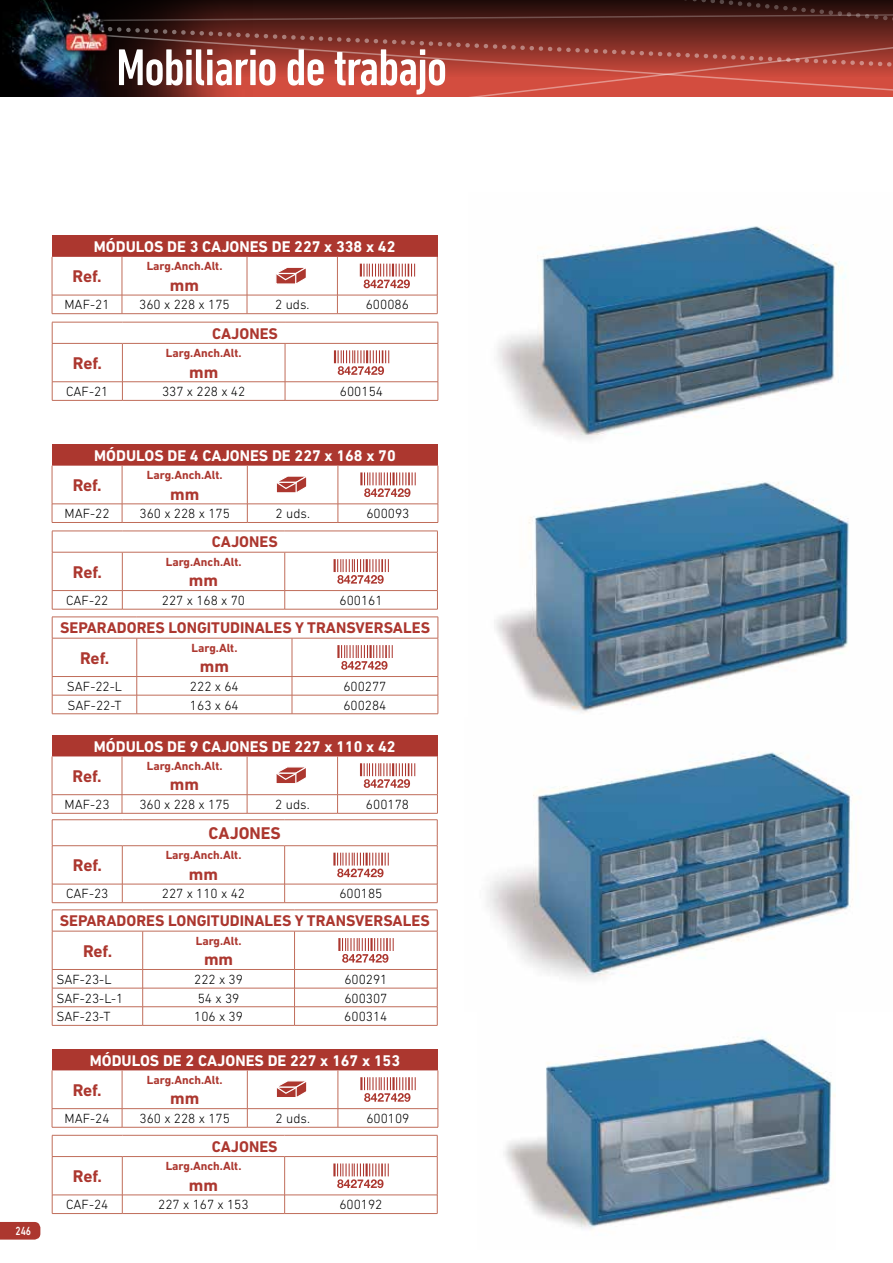
<style>
.page{position:relative;width:893px;height:1263px;background:#fff}
.page>*{position:absolute;margin:0;border:0;box-sizing:border-box;transform-origin:0 0}
.t1{font:500 condensed 52.5px "DIN Next LT Pro";letter-spacing:-.02em;color:#fff}
.t2{font:700 17.25px "DIN Next LT Pro";color:#ac372f}
.t3{font:700 15.75px "DIN Next LT Pro";color:#fff}
.t4{font:700 15.75px "DIN Next LT Pro";color:#ac372f}
.t5{font:300 13.5px "DIN Next LT Pro";color:#000}
.t6{font:700 12px "DIN Next LT Pro";color:#ac372f}
.t7{font:500 12px "DIN Next LT Pro";color:#fff;scale:.8 1}
</style>
<div class="page">
<img style="left:0;top:0;width:287px;height:97px">
<svg style="left:105px;top:31px;width:320px;height:66px;background:#8c352c"></svg>
<svg style="left:94px;top:7px;width:331px;height:24px;background:#3e1915"></svg>
<svg style="left:425px;top:0;width:468px;height:97px;background:#8b362d"></svg>
<img style="left:64px;top:9px;width:47px;height:45px">
<svg style="left:0;top:1222px;width:40px;height:17px"></svg>
<img style="left:494px;top:481px;width:355px;height:232px">
<img style="left:487px;top:752px;width:366px;height:228px">
<img style="left:497px;top:226px;width:349px;height:214px">
<div style="left:52px;top:236px;width:385px;height:21px;background:#ac372f"></div>
<svg style="left:52px;top:257px;width:386px;height:57px"></svg>
<div style="left:52px;top:444px;width:386px;height:22px;background:#ac372f"></div>
<hr style="left:52px;top:522px;width:70px;height:1px;background:#c06d5a">
<hr style="left:122px;top:522px;width:125px;height:1px;background:#c06d5a">
<hr style="left:247px;top:522px;width:91px;height:1px;background:#c06d5a">
<hr style="left:338px;top:522px;width:100px;height:1px;background:#c06d5a">
<svg style="left:52px;top:466px;width:387px;height:56px"></svg>
<div style="left:52px;top:735px;width:385px;height:21px;background:#ac372f"></div>
<hr style="left:52px;top:813px;width:70px;height:1px;background:#c06d5a">
<hr style="left:122px;top:813px;width:125px;height:1px;background:#c06d5a">
<hr style="left:247px;top:813px;width:91px;height:1px;background:#c06d5a">
<hr style="left:338px;top:813px;width:99px;height:1px;background:#c06d5a">
<svg style="left:52px;top:756px;width:386px;height:57px"></svg>
<div style="left:52px;top:1049px;width:386px;height:21px;background:#ac372f"></div>
<hr style="left:52px;top:1127px;width:70px;height:1px;background:#c06d5a">
<hr style="left:122px;top:1127px;width:125px;height:1px;background:#c06d5a">
<hr style="left:247px;top:1127px;width:91px;height:1px;background:#c06d5a">
<hr style="left:338px;top:1127px;width:100px;height:1px;background:#c06d5a">
<svg style="left:52px;top:1070px;width:387px;height:57px"></svg>
<hr style="left:52px;top:400px;width:70px;height:1px;background:#c06d5a">
<hr style="left:122px;top:400px;width:163px;height:1px;background:#c06d5a">
<hr style="left:285px;top:400px;width:153px;height:1px;background:#c06d5a">
<svg style="left:52px;top:322px;width:387px;height:78px"></svg>
<hr style="left:52px;top:609px;width:70px;height:1px;background:#c06d5a">
<hr style="left:122px;top:609px;width:163px;height:1px;background:#c06d5a">
<hr style="left:285px;top:609px;width:152px;height:1px;background:#c06d5a">
<svg style="left:52px;top:531px;width:386px;height:78px"></svg>
<hr style="left:52px;top:819px;width:70px;height:1px;background:#c06d5a">
<hr style="left:122px;top:819px;width:163px;height:1px;background:#c06d5a">
<hr style="left:285px;top:819px;width:152px;height:1px;background:#c06d5a">
<svg style="left:52px;top:820px;width:386px;height:83px"></svg>
<hr style="left:52px;top:1213px;width:70px;height:1px;background:#c06d5a">
<hr style="left:122px;top:1213px;width:163px;height:1px;background:#c06d5a">
<hr style="left:285px;top:1213px;width:152px;height:1px;background:#c06d5a">
<svg style="left:52px;top:1135px;width:386px;height:78px"></svg>
<svg style="left:52px;top:617px;width:387px;height:97px"></svg>
<hr style="left:52px;top:1025px;width:91px;height:1px;background:#c06d5a">
<hr style="left:143px;top:1025px;width:152px;height:1px;background:#c06d5a">
<hr style="left:295px;top:1025px;width:142px;height:1px;background:#c06d5a">
<hr style="left:52px;top:909px;width:91px;height:1px;background:#c06d5a">
<hr style="left:143px;top:909px;width:152px;height:1px;background:#c06d5a">
<hr style="left:295px;top:909px;width:142px;height:1px;background:#c06d5a">
<svg style="left:52px;top:910px;width:386px;height:115px"></svg>
<img style="left:504px;top:1036px;width:331px;height:193px">
<h1 class="t1" style="left:116px;top:38px;width:332px">Mobiliario de trabajo</h1>
<p class="t7" style="left:15px;top:1223px;width:21px">246</p>
<p class="t3" style="left:94px;top:238px;width:303px">MÓDULOS DE 3 CAJONES DE 227 x 338 x 42</p>
<p class="t2" style="left:73px;top:266px;width:31px">Ref.</p>
<p class="t6" style="left:147px;top:259px;width:77px">Larg.Anch.Alt.</p>
<p class="t2" style="left:170px;top:275px;width:31px">mm</p>
<p class="t5" style="left:64px;top:297px;width:47px">MAF-21</p>
<p class="t5" style="left:139px;top:297px;width:92px">360 x 228 x 175</p>
<p class="t5" style="left:275px;top:297px;width:36px">2 uds.</p>
<p class="t5" style="left:366px;top:297px;width:45px">600086</p>
<p class="t2" style="left:73px;top:353px;width:31px">Ref.</p>
<p class="t4" style="left:212px;top:324px;width:67px">CAJONES</p>
<p class="t6" style="left:166px;top:346px;width:77px">Larg.Anch.Alt.</p>
<p class="t2" style="left:189px;top:362px;width:31px">mm</p>
<p class="t5" style="left:66px;top:384px;width:44px">CAF-21</p>
<p class="t5" style="left:162px;top:384px;width:85px">337 x 228 x 42</p>
<p class="t5" style="left:340px;top:384px;width:45px">600154</p>
<p class="t3" style="left:94px;top:446px;width:303px">MÓDULOS DE 4 CAJONES DE 227 x 168 x 70</p>
<p class="t2" style="left:73px;top:475px;width:31px">Ref.</p>
<p class="t6" style="left:147px;top:468px;width:77px">Larg.Anch.Alt.</p>
<p class="t2" style="left:170px;top:484px;width:31px">mm</p>
<p class="t5" style="left:65px;top:506px;width:47px">MAF-22</p>
<p class="t5" style="left:139px;top:506px;width:92px">360 x 228 x 175</p>
<p class="t5" style="left:276px;top:506px;width:36px">2 uds.</p>
<p class="t5" style="left:366px;top:506px;width:45px">600093</p>
<p class="t2" style="left:73px;top:562px;width:31px">Ref.</p>
<p class="t4" style="left:212px;top:533px;width:67px">CAJONES</p>
<p class="t6" style="left:166px;top:554px;width:77px">Larg.Anch.Alt.</p>
<p class="t2" style="left:189px;top:570px;width:31px">mm</p>
<p class="t5" style="left:66px;top:593px;width:44px">CAF-22</p>
<p class="t5" style="left:162px;top:593px;width:85px">227 x 168 x 70</p>
<p class="t5" style="left:340px;top:593px;width:45px">600161</p>
<p class="t4" style="left:60px;top:619px;width:371px">SEPARADORES LONGITUDINALES Y TRANSVERSALES</p>
<p class="t2" style="left:80px;top:648px;width:31px">Ref.</p>
<p class="t6" style="left:192px;top:640px;width:47px">Larg.Alt.</p>
<p class="t2" style="left:200px;top:656px;width:31px">mm</p>
<p class="t5" style="left:67px;top:678px;width:57px">SAF-22-L</p>
<p class="t5" style="left:190px;top:678px;width:50px">222 x 64</p>
<p class="t5" style="left:343px;top:678px;width:45px">600277</p>
<p class="t5" style="left:68px;top:697px;width:56px">SAF-22-T</p>
<p class="t5" style="left:190px;top:697px;width:50px">163 x 64</p>
<p class="t5" style="left:343px;top:697px;width:45px">600284</p>
<p class="t3" style="left:94px;top:737px;width:303px">MÓDULOS DE 9 CAJONES DE 227 x 110 x 42</p>
<p class="t2" style="left:73px;top:766px;width:31px">Ref.</p>
<p class="t6" style="left:147px;top:759px;width:77px">Larg.Anch.Alt.</p>
<p class="t2" style="left:170px;top:774px;width:31px">mm</p>
<p class="t5" style="left:64px;top:797px;width:47px">MAF-23</p>
<p class="t5" style="left:139px;top:797px;width:92px">360 x 228 x 175</p>
<p class="t5" style="left:275px;top:797px;width:36px">2 uds.</p>
<p class="t5" style="left:366px;top:797px;width:45px">600178</p>
<p class="t2" style="left:73px;top:855px;width:31px">Ref.</p>
<p class="t2" style="left:209px;top:823px;width:74px">CAJONES</p>
<p class="t6" style="left:166px;top:848px;width:77px">Larg.Anch.Alt.</p>
<p class="t2" style="left:189px;top:864px;width:31px">mm</p>
<p class="t5" style="left:66px;top:886px;width:44px">CAF-23</p>
<p class="t5" style="left:162px;top:886px;width:85px">227 x 110 x 42</p>
<p class="t5" style="left:339px;top:886px;width:45px">600185</p>
<p class="t4" style="left:60px;top:912px;width:371px">SEPARADORES LONGITUDINALES Y TRANSVERSALES</p>
<p class="t2" style="left:83px;top:941px;width:31px">Ref.</p>
<p class="t6" style="left:196px;top:933px;width:47px">Larg.Alt.</p>
<p class="t2" style="left:204px;top:949px;width:31px">mm</p>
<p class="t5" style="left:56px;top:971px;width:57px">SAF-23-L</p>
<p class="t5" style="left:194px;top:971px;width:50px">222 x 39</p>
<p class="t5" style="left:344px;top:971px;width:45px">600291</p>
<p class="t5" style="left:56px;top:990px;width:68px">SAF-23-L-1</p>
<p class="t5" style="left:198px;top:990px;width:43px">54 x 39</p>
<p class="t5" style="left:344px;top:990px;width:45px">600307</p>
<p class="t5" style="left:56px;top:1009px;width:56px">SAF-23-T</p>
<p class="t5" style="left:194px;top:1009px;width:50px">106 x 39</p>
<p class="t5" style="left:344px;top:1009px;width:45px">600314</p>
<p class="t3" style="left:90px;top:1051px;width:312px">MÓDULOS DE 2 CAJONES DE 227 x 167 x 153</p>
<p class="t2" style="left:73px;top:1080px;width:31px">Ref.</p>
<p class="t6" style="left:147px;top:1072px;width:77px">Larg.Anch.Alt.</p>
<p class="t2" style="left:170px;top:1088px;width:31px">mm</p>
<p class="t5" style="left:65px;top:1111px;width:47px">MAF-24</p>
<p class="t5" style="left:139px;top:1111px;width:92px">360 x 228 x 175</p>
<p class="t5" style="left:276px;top:1111px;width:36px">2 uds.</p>
<p class="t5" style="left:366px;top:1111px;width:45px">600109</p>
<p class="t2" style="left:73px;top:1166px;width:31px">Ref.</p>
<p class="t4" style="left:212px;top:1137px;width:67px">CAJONES</p>
<p class="t6" style="left:166px;top:1159px;width:77px">Larg.Anch.Alt.</p>
<p class="t2" style="left:189px;top:1175px;width:31px">mm</p>
<p class="t5" style="left:66px;top:1197px;width:44px">CAF-24</p>
<p class="t5" style="left:158px;top:1197px;width:92px">227 x 167 x 153</p>
<p class="t5" style="left:339px;top:1197px;width:45px">600192</p>
</div>
